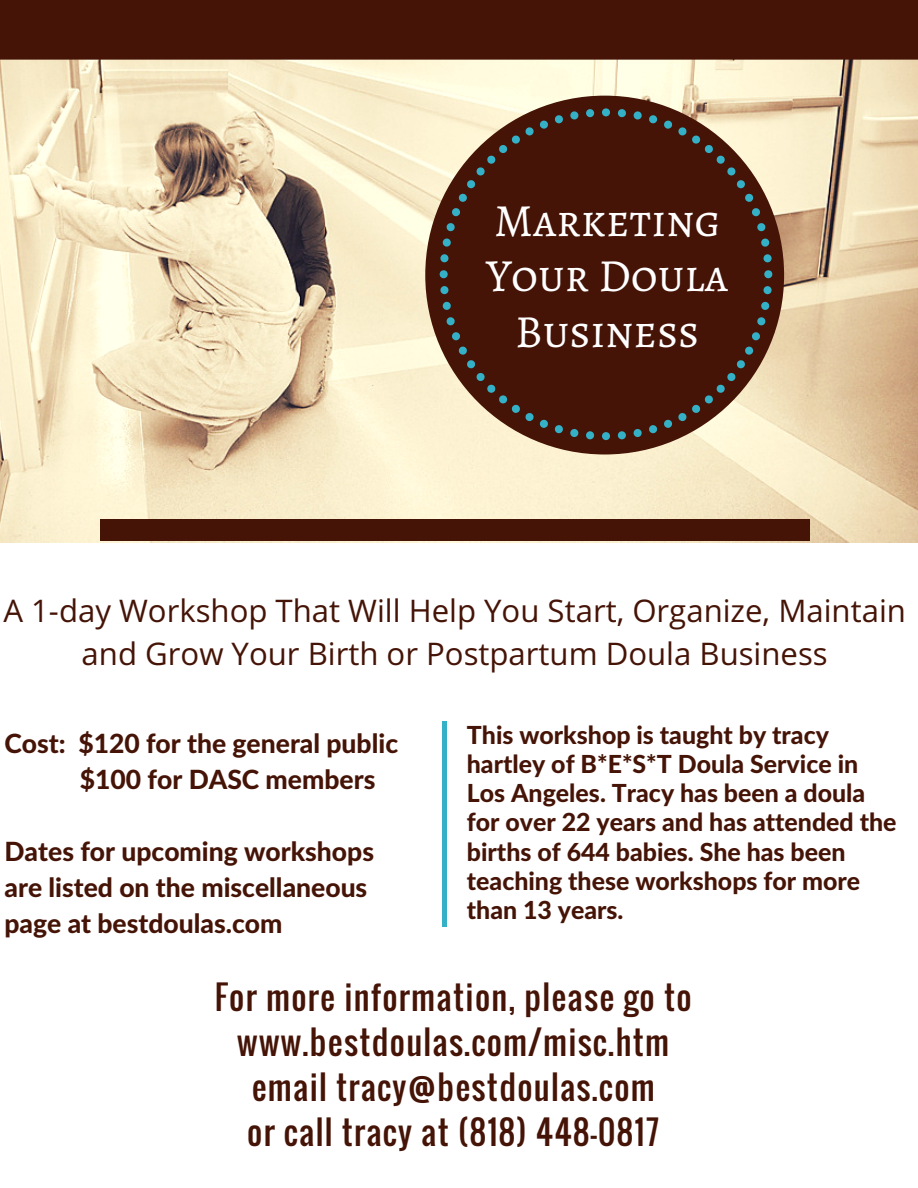
<style>
.page{position:relative;width:918px;height:1188px;background:#fff}
.page>*{position:absolute;margin:0;border:0;box-sizing:border-box;transform-origin:0 0}
.t1{font:46.2px/55.2px "Alegreya SC";color:#fff;text-align:center}
.t2{font:32.7px/45px "Oswald";letter-spacing:.04em;color:#451407;text-align:center}
.t3{font:31.2px/42.8px "Open Sans";color:#451407;text-align:center}
.t4{font:800 26.4px/36px "Lato";color:#451407}
.t5{font:800 24.9px/29.2px "Lato";color:#451407}
</style>
<div class="page">
<img style="left:0;top:60px;width:918px;height:482px">
<div style="left:100px;top:520px;width:710px;height:21px;background:#451407"></div>
<div style="left:0;top:0;width:918px;height:60px;background:#451407"></div>
<hr style="left:443px;top:721px;width:4px;height:205px;background:#34b1c7">
<div style="left:425px;top:96px;width:359px;height:358px;background:#451407;border-radius:50%"></div>
<svg style="left:440px;top:108px;width:332px;height:332px"></svg>
<h1 class="t1" style="left:486px;top:193px;width:243px">Marketing<br>Your Doula<br>Business</h1>
<p class="t3" style="left:3px;top:589px;width:904px">A 1-day Workshop That Will Help You Start, Organize, Maintain and Grow Your Birth or Postpartum Doula Business</p>
<p class="t4" style="left:80px;top:724px;width:320px;text-indent:-75px">Cost: $120 for the general public $100 for DASC members</p>
<p class="t4" style="left:4px;top:832px;width:371px">Dates for upcoming workshops are listed on the miscellaneous page at bestdoulas.com</p>
<p class="t5" style="left:467px;top:719px;width:431px">This workshop is taught by tracy hartley of B*E*S*T Doula Service in<br>Los Angeles. Tracy has been a doula for over 22 years and has attended the births of 644 babies. She has been teaching these workshops for more than 13 years.</p>
<h2 class="t2" style="left:215px;top:974px;width:478px">For more information, please go to www.bestdoulas.com/misc.htm email tracy@bestdoulas.com<br>or call tracy at (818) 448-0817</h2>
</div>
